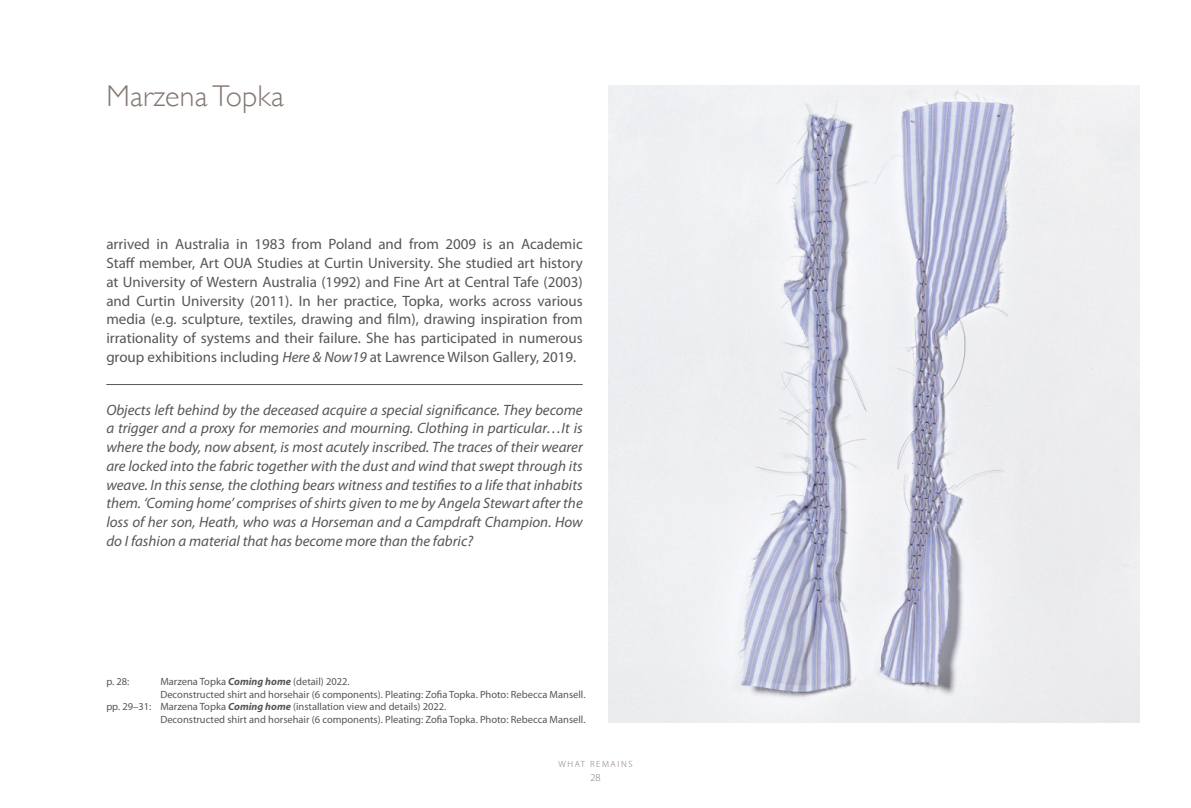
<style>
.page{position:relative;width:1191px;height:808px;background:#fff}
.page>*{position:absolute;margin:0;border:0;box-sizing:border-box;transform-origin:0 0}
.t1{font:300 30px "Gill Sans";letter-spacing:.01em;color:#847770}
.t2{font:italic 15px/18.8px "Myriad Pro";color:#54565a;text-align:justify}
.t3{font:15px/18.8px "Myriad Pro";color:#54565a;text-align:justify}
.t4{font:10.5px "Myriad Pro";color:#54565a}
.t5{font:300 10.5px "Myriad Pro";color:#847770}
.t6{font:300 9px "Myriad Pro";letter-spacing:.18em;color:#847770}
.s1{font-style:italic}
.s2{font-weight:700;font-style:italic}
</style>
<div class="page">
<hr style="left:106px;top:384px;width:477px;height:1px;background:#54565a">
<img style="left:608px;top:85px;width:532px;height:638px">
<h1 class="t1" style="left:106px;top:72px;width:179px">Marzena Topka</h1>
<p class="t3" style="left:106px;top:235px;width:478px">arrived in Australia in 1983 from Poland and from 2009 is an Academic Staff member, Art OUA Studies at Curtin University. She studied art history at University of Western Australia (1992) and Fine Art at Central Tafe (2003) and Curtin University (2011). In her practice, Topka, works across various media (e.g. sculpture, textiles, drawing and film), drawing inspiration from irrationality of systems and their failure. She has participated in numerous group exhibitions including <span class="s1">Here &amp; Now19</span> at Lawrence Wilson Gallery, 2019.</p>
<p class="t2" style="left:106px;top:401px;width:478px">Objects left behind by the deceased acquire a special significance. They become a trigger and a proxy for memories and mourning. Clothing in particular…It is where the body, now absent, is most acutely inscribed. The traces of their wearer are locked into the fabric together with the dust and wind that swept through its weave. In this sense, the clothing bears witness and testifies to a life that inhabits them. ‘Coming home’ comprises of shirts given to me by Angela Stewart after the loss of her son, Heath, who was a Horseman and a Campdraft Champion. How do I fashion a material that has become more than the fabric?</p>
<p class="t4" style="left:106px;top:676px;width:25px">p. 28:</p>
<p class="t4" style="left:160px;top:676px;width:191px">Marzena Topka <span class="s2">Coming home</span> (detail) 2022.</p>
<p class="t4" style="left:160px;top:688px;width:426px">Deconstructed shirt and horsehair (6 components). Pleating: Zofia Topka. Photo: Rebecca Mansell.</p>
<p class="t4" style="left:106px;top:701px;width:341px">pp. 29–31: Marzena Topka <span class="s2">Coming home</span> (installation view and details) 2022.</p>
<p class="t4" style="left:160px;top:714px;width:426px">Deconstructed shirt and horsehair (6 components). Pleating: Zofia Topka. Photo: Rebecca Mansell.</p>
<p class="t6" style="left:558px;top:759px;width:76px">WHAT REMAINS</p>
<p class="t5" style="left:590px;top:772px;width:12px">28</p>
</div>
